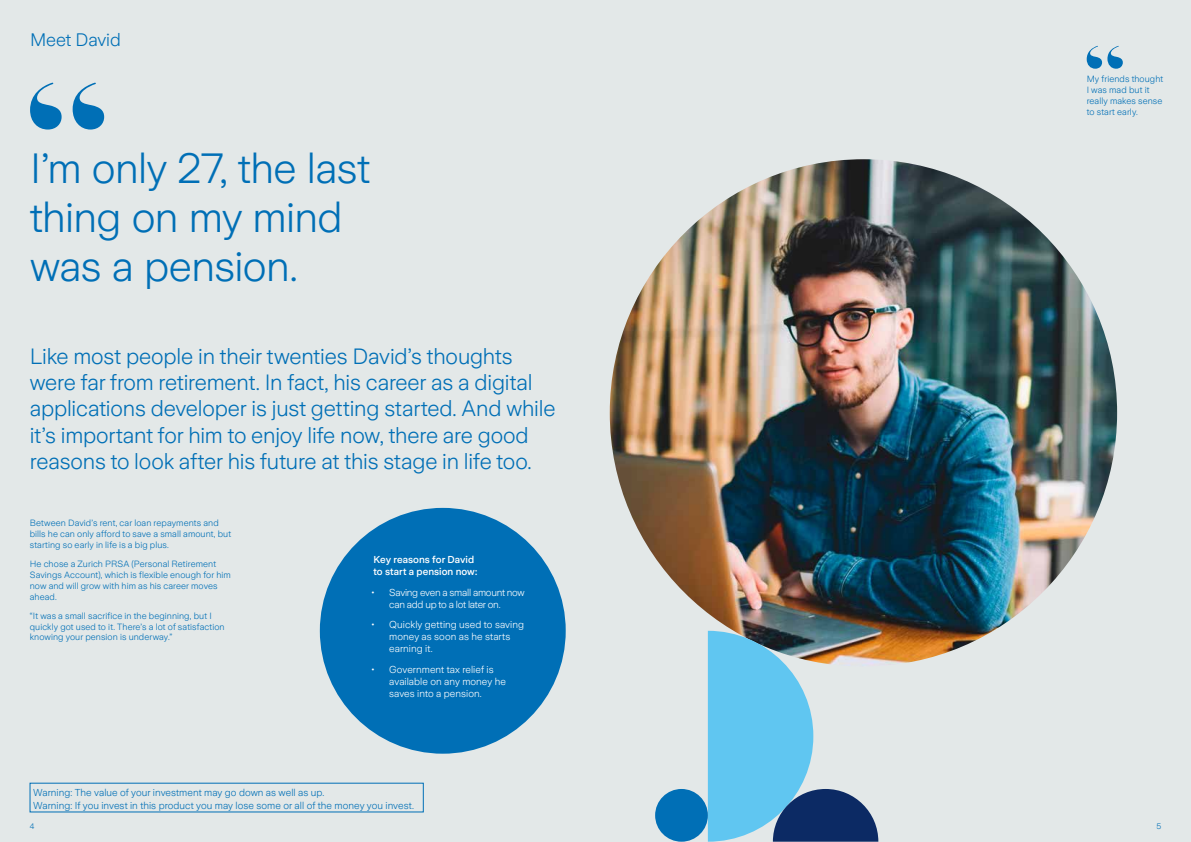
<style>
.page{position:relative;width:1191px;height:842px;background:#fff}
.page>*{position:absolute;margin:0;border:0;box-sizing:border-box;transform-origin:0 0}
.t1{font:300 42px/49px "Zurich Sans";letter-spacing:-.015em;color:#006fb6}
.t2{font:300 22px/26.4px "Zurich Sans";letter-spacing:-.01em;color:#006fb6}
.t3{font:300 18px "Zurich Sans";letter-spacing:-.005em;color:#006fb6}
.t4{font:300 10px/13px "Zurich Sans";letter-spacing:.005em;color:#006fb6}
.t5{font:300 10px/12px "Zurich Sans";letter-spacing:.005em;color:#fff}
.t6{font:300 10px/12px "Zurich Sans";letter-spacing:-.025em;color:#fff}
.t7{font:500 10px/12px "Zurich Sans";letter-spacing:.005em;color:#fff}
.t8{font:300 9px/10.8px "Zurich Sans";letter-spacing:.01em;color:#006fb6}
.t9{font:300 8px "Zurich Sans";color:#006fb6}
</style>
<div class="page">
<div style="left:0;top:0;width:595px;height:842px;background:#e3e8e8"></div>
<div style="left:596px;top:0;width:595px;height:842px;background:#e3e8e8"></div>
<svg style="left:30px;top:82px;width:74px;height:48px"></svg>
<svg style="left:1086px;top:46px;width:36px;height:23px"></svg>
<img style="left:610px;top:159px;width:507px;height:507px;border-radius:254px">
<svg style="left:708px;top:631px;width:170px;height:211px"></svg>
<div style="left:655px;top:789px;width:53px;height:53px;background:#006fb6;border-radius:50%"></div>
<div style="left:320px;top:508px;width:246px;height:246px;background:#006fb6;border-radius:50%"></div>
<h3 class="t3" style="left:30px;top:30px;width:92px">Meet David</h3>
<h1 class="t1" style="left:30px;top:145px;width:341px">I’m only 27, the last thing on my mind was a pension.</h1>
<p class="t2" style="left:30px;top:343px;width:527px">Like most people in their twenties David’s thoughts were far from retirement. In fact, his career as a digital applications developer is just getting started. And while it’s important for him to enjoy life now, there are good reasons to look after his future at this stage in life too.</p>
<p class="t8" style="left:30px;top:518px;width:203px">Between David’s rent, car loan repayments and bills he can only afford to save a small amount, but starting so early in life is a big plus.</p>
<p class="t8" style="left:30px;top:559px;width:202px">He chose a Zurich PRSA (Personal Retirement Savings Account), which is flexible enough for him now and will grow with him as his career moves ahead.</p>
<p class="t8" style="left:30px;top:610px;width:196px">“It was a small sacrifice in the beginning, but I quickly got used to it. There’s a lot of satisfaction knowing your pension is underway.”</p>
<p class="t7" style="left:373px;top:554px;width:105px">Key reasons for David to start a pension now:</p>
<p class="t6" style="left:389px;top:587px;width:137px;text-indent:-18px">• Saving even a small amount now can add up to a lot later on.</p>
<p class="t5" style="left:389px;top:619px;width:136px;text-indent:-18px">• Quickly getting used to saving money as soon as he starts earning it.</p>
<p class="t5" style="left:389px;top:664px;width:118px;text-indent:-18px">• Government tax relief is available on any money he saves into a pension.</p>
<p class="t8" style="left:1086px;top:74px;width:78px">My friends thought<br>I was mad but it really makes sense to start early.</p>
<p class="t4" style="left:33px;top:786px;width:382px">Warning: The value of your investment may go down as well as up.<br>Warning: If you invest in this product you may lose some or all of the money you invest.</p>
<p class="t9" style="left:30px;top:822px;width:6px">4</p>
<p class="t9" style="left:1156px;top:822px;width:6px">5</p>
</div>
